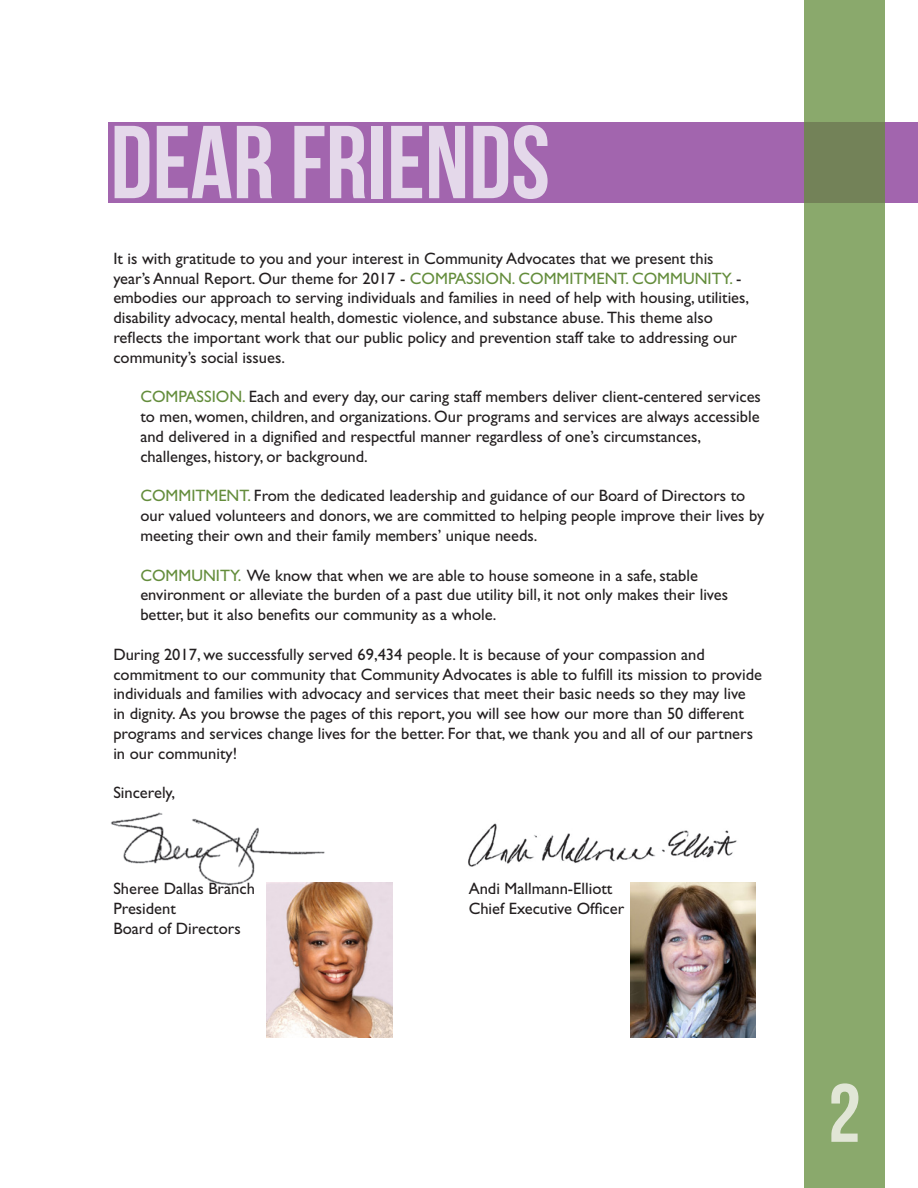
<style>
.page{position:relative;width:918px;height:1188px;background:#fff}
.page>*{position:absolute;margin:0;border:0;box-sizing:border-box;transform-origin:0 0}
.t1{font:103.35px "Bebas Neue";color:#e4d8ea}
.t2{font:82.5px "Bebas Neue";color:#e1e6d6}
.t3{font:16.5px/19.8px "Gill Sans";color:#231f20}
.s1{color:#648d3c}
</style>
<div class="page">
<img style="left:111px;top:812px;width:214px;height:85px">
<div style="left:108px;top:122px;width:810px;height:80px;background:#a265ae"></div>
<div style="left:804px;top:0;width:80px;height:1188px;background:#8aa96c"></div>
<img style="left:631px;top:882px;width:125px;height:156px">
<img style="left:267px;top:882px;width:125px;height:156px">
<img style="left:468px;top:823px;width:269px;height:44px">
<p class="t1" style="left:110px;top:105px;width:441px">DEAR FRIENDS</p>
<p class="t3" style="left:113px;top:248px;width:637px">It is with gratitude to you and your interest in Community Advocates that we present this year’s Annual Report. Our theme for 2017 - <span class="s1">COMPASSION. COMMITMENT. COMMUNITY.</span> - embodies our approach to serving individuals and families in need of help with housing, utilities, disability advocacy, mental health, domestic violence, and substance abuse. This theme also reflects the important work that our public policy and prevention staff take to addressing our community’s social issues.</p>
<p class="t3" style="left:140px;top:387px;width:622px"><span class="s1">COMPASSION.</span> Each and every day, our caring staff members deliver client-centered services to men, women, children, and organizations. Our programs and services are always accessible and delivered in a dignified and respectful manner regardless of one’s circumstances, challenges, history, or background.</p>
<p class="t3" style="left:140px;top:486px;width:626px"><span class="s1">COMMITMENT.</span> From the dedicated leadership and guidance of our Board of Directors to our valued volunteers and donors, we are committed to helping people improve their lives by meeting their own and their family members’ unique needs.</p>
<p class="t3" style="left:140px;top:565px;width:589px"><span class="s1">COMMUNITY.</span> We know that when we are able to house someone in a safe, stable environment or alleviate the burden of a past due utility bill, it not only makes their lives better, but it also benefits our community as a whole.</p>
<p class="t3" style="left:113px;top:644px;width:650px">During 2017, we successfully served 69,434 people. It is because of your compassion and commitment to our community that Community Advocates is able to fulfill its mission to provide individuals and families with advocacy and services that meet their basic needs so they may live<br>in dignity. As you browse the pages of this report, you will see how our more than 50 different programs and services change lives for the better. For that, we thank you and all of our partners in our community!</p>
<p class="t3" style="left:113px;top:783px;width:63px">Sincerely,</p>
<p class="t3" style="left:113px;top:879px;width:143px">Sheree Dallas Branch<br>President</p>
<p class="t3" style="left:113px;top:918px;width:129px">Board of Directors</p>
<p class="t3" style="left:469px;top:879px;width:145px">Andi Mallmann-Elliott</p>
<p class="t3" style="left:469px;top:899px;width:157px">Chief Executive Officer</p>
<p class="t2" style="left:828px;top:1068px;width:34px">2</p>
</div>
